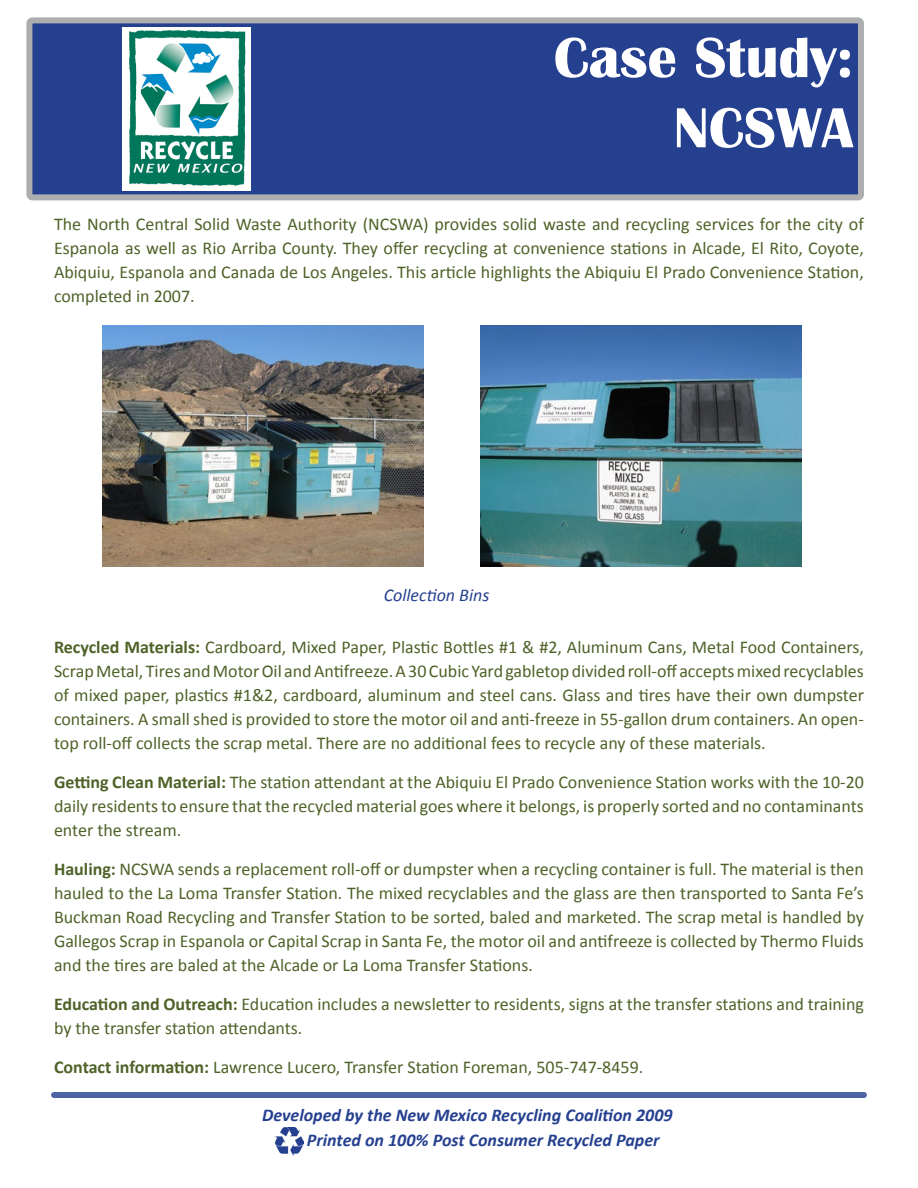
<style>
.page{position:relative;width:918px;height:1188px;background:#fff}
.page>*{position:absolute;margin:0;border:0;box-sizing:border-box;transform-origin:0 0}
.t1{font:700 58.5px "Britannic";color:#fff}
.t2{font:18px/24px "Calibri";color:#4f6228;text-align:justify}
.t3{font:italic 700 18px/24.9px "Calibri";color:#25408f}
.t4{font:italic 18px "Calibri";color:#25408f}
.s1{font-weight:700}
</style>
<div class="page">
<div style="left:29px;top:20px;width:832px;height:177px;background:#25408f;border-radius:3px"></div>
<div style="left:26px;top:17px;width:838px;height:183px;border:6px solid #acaeb0;border-radius:3px"></div>
<img style="left:122px;top:27px;width:129px;height:164px">
<div style="left:54px;top:1092px;width:810px;height:6px;background:#4f64a4"></div>
<img style="left:275px;top:1128px;width:29px;height:27px">
<img style="left:480px;top:325px;width:321px;height:242px">
<img style="left:102px;top:325px;width:321px;height:241px">
<p class="t1" style="left:554px;top:25px;width:301px">Case Study:</p>
<p class="t1" style="left:674px;top:95px;width:181px">NCSWA</p>
<p class="t2" style="left:54px;top:211px;width:811px">The North Central Solid Waste Authority (NCSWA) provides solid waste and recycling services for the city of Espanola as well as Rio Arriba County. They offer recycling at convenience stations in Alcade, El Rito, Coyote, Abiquiu, Espanola and Canada de Los Angeles. This article highlights the Abiquiu El Prado Convenience Station, completed in 2007.</p>
<p class="t4" style="left:384px;top:584px;width:107px">Collection Bins</p>
<p class="t2" style="left:54px;top:634px;width:812px"><span class="s1">Recycled Materials:</span> Cardboard, Mixed Paper, Plastic Bottles #1 &amp; #2, Aluminum Cans, Metal Food Containers, Scrap Metal, Tires and Motor Oil and Antifreeze. A 30 Cubic Yard gabletop divided roll-off accepts mixed recyclables of mixed paper, plastics #1&amp;2, cardboard, aluminum and steel cans. Glass and tires have their own dumpster containers. A small shed is provided to store the motor oil and anti-freeze in 55-gallon drum containers. An open&shy;top roll-off collects the scrap metal. There are no additional fees to recycle any of these materials.</p>
<p class="t2" style="left:54px;top:769px;width:812px"><span class="s1">Getting Clean Material:</span> The station attendant at the Abiquiu El Prado Convenience Station works with the 10-20 daily residents to ensure that the recycled material goes where it belongs, is properly sorted and no contaminants enter the stream.</p>
<p class="t2" style="left:54px;top:856px;width:811px"><span class="s1">Hauling:</span> NCSWA sends a replacement roll-off or dumpster when a recycling container is full. The material is then hauled to the La Loma Transfer Station. The mixed recyclables and the glass are then transported to Santa Fe’s Buckman Road Recycling and Transfer Station to be sorted, baled and marketed. The scrap metal is handled by Gallegos Scrap in Espanola or Capital Scrap in Santa Fe, the motor oil and antifreeze is collected by Thermo Fluids and the tires are baled at the Alcade or La Loma Transfer Stations.</p>
<p class="t2" style="left:54px;top:991px;width:811px"><span class="s1">Education and Outreach:</span> Education includes a newsletter to residents, signs at the transfer stations and training by the transfer station attendants.</p>
<p class="t2" style="left:54px;top:1054px;width:591px"><span class="s1">Contact information:</span> Lawrence Lucero, Transfer Station Foreman, 505-747-8459.</p>
<p class="t3" style="left:307px;top:1102px;width:367px;text-indent:-45px">Developed by the New Mexico Recycling Coalition 2009<br>Printed on 100% Post Consumer Recycled Paper</p>
</div>
